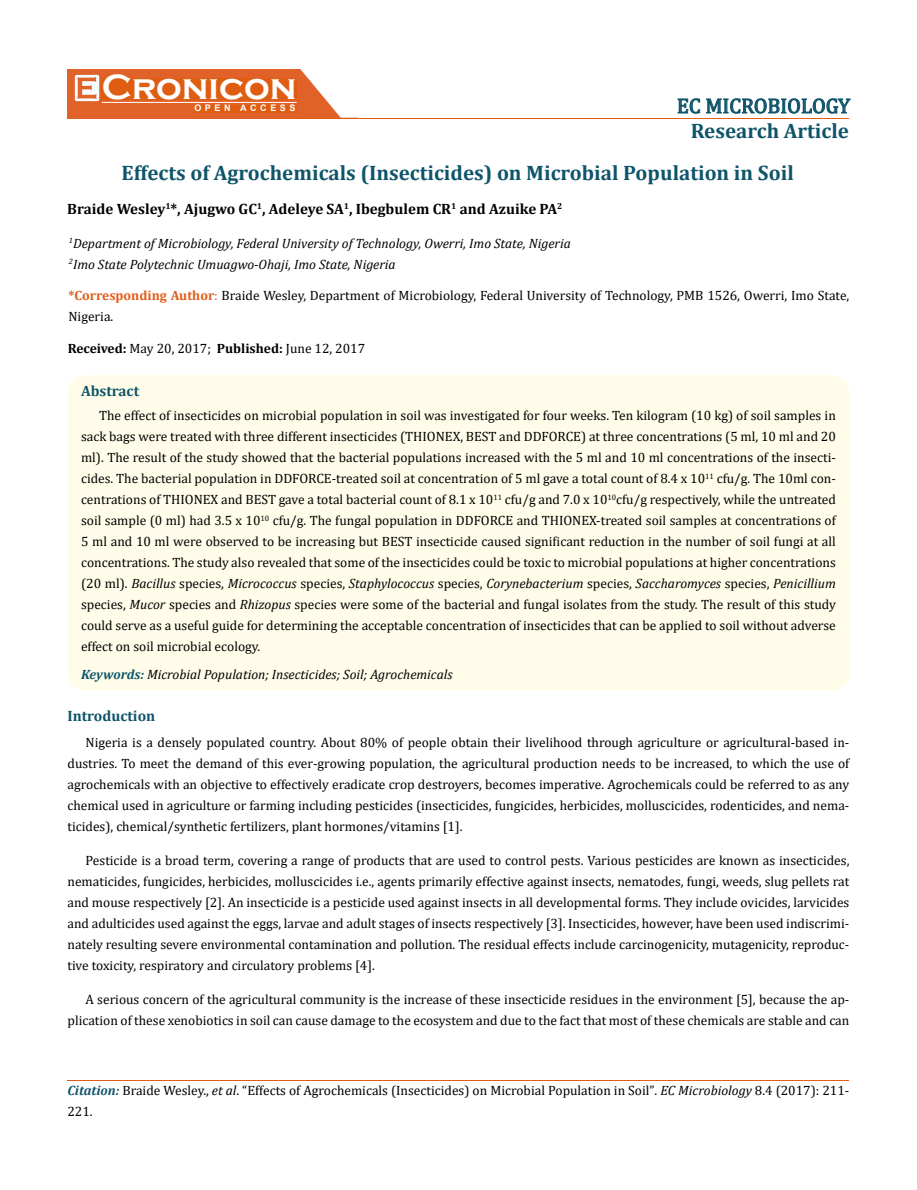
<style>
.page{position:relative;width:917px;height:1190px;background:#fff}
.page>*{position:absolute;margin:0;border:0;box-sizing:border-box;transform-origin:0 0}
.t1{font:700 36px "Copperplate Gothic";color:#fff}
.t2{font:700 21px/41.7px "Cambria";color:#0e546a}
.t3{font:21px "Cambria";color:#0e546a}
.t4{font:700 15px "Cambria";color:#000}
.t5{font:700 15px "Cambria";color:#0e546a}
.t6{font:13.5px/21px "Cambria";color:#000;text-align:justify}
.t7{font:italic 13.5px/21px "Cambria";color:#000}
.t8{font:700 9px "Arial";letter-spacing:.4em;color:#fff}
.s1{font-weight:700;color:#e05d1a}
.s2{color:#e05d1a}
.s3{font-weight:700}
.s4{font-style:italic}
.s5{font-weight:700;color:#0e546a}
.s6{font-weight:700;font-style:italic;color:#0e546a}
.s7{font-size:13.35px}
</style>
<div class="page">
<div style="left:67px;top:70px;width:290px;height:49px;background:#e06228"></div>
<svg style="left:300px;top:69px;width:58px;height:49px"></svg>
<img style="left:75px;top:75px;width:24px;height:26px">
<div style="left:102px;top:79px;width:195px;height:21px;background:#df5d11"></div>
<div style="left:194px;top:105px;width:103px;height:7px;background:#df5d11"></div>
<svg style="left:677px;top:98px;width:173px;height:16px"></svg>
<hr style="left:102px;top:102px;width:194px;height:1px;background:#fff">
<hr style="left:279px;top:118px;width:569px;height:1px;background:#e05d1a">
<hr style="left:67px;top:1080px;width:782px;height:1px;background:#e05d1a">
<div style="left:67px;top:375px;width:782px;height:315px;background:#fffde9;border-radius:18px"></div>
<h1 class="t1" style="left:102px;top:68px;width:196px">Cronicon</h1>
<p class="t8" style="left:194px;top:102px;width:103px">OPEN ACCESS</p>
<h2 class="t3" style="left:676px;top:93px;width:175px">EC MICROBIOLOGY</h2>
<h2 class="t2" style="left:122px;top:109px;width:729px;text-indent:569px">Research Article<br>Effects of Agrochemicals (Insecticides) on Microbial Population in Soil</h2>
<p class="t4" style="left:67px;top:198px;width:496px">Braide Wesley<sup>1</sup>*, Ajugwo GC<sup>1</sup>, Adeleye SA<sup>1</sup>, Ibegbulem CR<sup>1</sup> and Azuike PA<sup>2</sup></p>
<p class="t7" style="left:69px;top:232px;width:503px"><sup>1</sup>Department of Microbiology, Federal University of Technology, Owerri, Imo State, Nigeria<br><sup>2</sup>Imo State Polytechnic Umuagwo-Ohaji, Imo State, Nigeria</p>
<p class="t6" style="left:68px;top:285px;width:782px"><span class="s1">*Corresponding Author</span><span class="s2">:</span> Braide Wesley, Department of Microbiology, Federal University of Technology, PMB 1526, Owerri, Imo State,<br>Nigeria.</p>
<p class="t6" style="left:68px;top:338px;width:299px"><span class="s3">Received:</span> May 20, 2017; <span class="s3">Published:</span> June 12, 2017</p>
<p class="t5" style="left:81px;top:380px;width:60px">Abstract</p>
<p class="t6" style="left:81px;top:405px;width:756px;text-indent:18px">The effect of insecticides on microbial population in soil was investigated for four weeks. Ten kilogram (10 kg) of soil samples in sack bags were treated with three different insecticides (THIONEX, BEST and DDFORCE) at three concentrations (5 ml, 10 ml and 20 ml). The result of the study showed that the bacterial populations increased with the 5 ml and 10 ml concentrations of the insecti&shy;cides. The bacterial population in DDFORCE-treated soil at concentration of 5 ml gave a total count of 8.4 x 10<sup>11</sup> cfu/g. The 10ml con&shy;centrations of THIONEX and BEST gave a total bacterial count of 8.1 x 10<sup>11</sup> cfu/g and 7.0 x 10<sup>10</sup>cfu/g respectively, while the untreated soil sample (0 ml) had 3.5 x 10<sup>10</sup> cfu/g. The fungal population in DDFORCE and THIONEX-treated soil samples at concentrations of 5 ml and 10 ml were observed to be increasing but BEST insecticide caused significant reduction in the number of soil fungi at all concentrations. The study also revealed that some of the insecticides could be toxic to microbial populations at higher concentrations (20 ml). <span class="s4">Bacillus</span> species, <span class="s4">Micrococcus</span> species, <span class="s4">Staphylococcus</span> species, <span class="s4">Corynebacterium</span> species, <span class="s4">Saccharomyces</span> species, <span class="s4">Penicillium </span>species, <span class="s4">Mucor</span> species and <span class="s4">Rhizopus</span> species were some of the bacterial and fungal isolates from the study. The result of this study could serve as a useful guide for determining the acceptable concentration of insecticides that can be applied to soil without adverse effect on soil microbial ecology.</p>
<p class="t7" style="left:81px;top:663px;width:373px"><span class="s5">Keywords:</span> Microbial Population; Insecticides; Soil; Agrochemicals</p>
<p class="t5" style="left:67px;top:705px;width:89px">Introduction</p>
<p class="t6" style="left:67px;top:732px;width:783px;text-indent:18px">Nigeria is a densely populated country. About 80% of people obtain their livelihood through agriculture or agricultural-based in&shy;dustries. To meet the demand of this ever-growing population, the agricultural production needs to be increased, to which the use of agrochemicals with an objective to effectively eradicate crop destroyers, becomes imperative. Agrochemicals could be referred to as any chemical used in agriculture or farming including pesticides (insecticides, fungicides, herbicides, molluscicides, rodenticides, and nema&shy;ticides), chemical/synthetic fertilizers, plant hormones/vitamins [1].</p>
<p class="t6" style="left:67px;top:849px;width:783px;text-indent:18px">Pesticide is a broad term, covering a range of products that are used to control pests. Various pesticides are known as insecticides, nematicides, fungicides, herbicides, molluscicides i.e., agents primarily effective against insects, nematodes, fungi, weeds, slug pellets rat and mouse respectively [2]. An insecticide is a pesticide used against insects in all developmental forms. They include ovicides, larvicides and adulticides used against the eggs, larvae and adult stages of insects respectively [3]. Insecticides, however, have been used indiscrimi&shy;nately resulting severe environmental contamination and pollution. The residual effects include carcinogenicity, mutagenicity, reproduc&shy;tive toxicity, respiratory and circulatory problems [4].</p>
<p class="t6" style="left:67px;top:988px;width:783px;text-align:right">A serious concern of the agricultural community is the increase of these insecticide residues in the environment [5], because the ap&shy;plication of these xenobiotics in soil can cause damage to the ecosystem and due to the fact that most of these chemicals are stable and can</p>
<p class="t6" style="left:67px;top:1079px;width:783px"><span class="s6">Citation:</span> Braide Wesley., <span class="s4">et al</span>. “Effects of Agrochemicals (Insecticides) on Microbial Population in Soil”<span class="s7">.</span> <span class="s4">EC Microbiology</span> <span class="s7">8</span>.4 (2017): 211-<br>221.</p>
</div>
